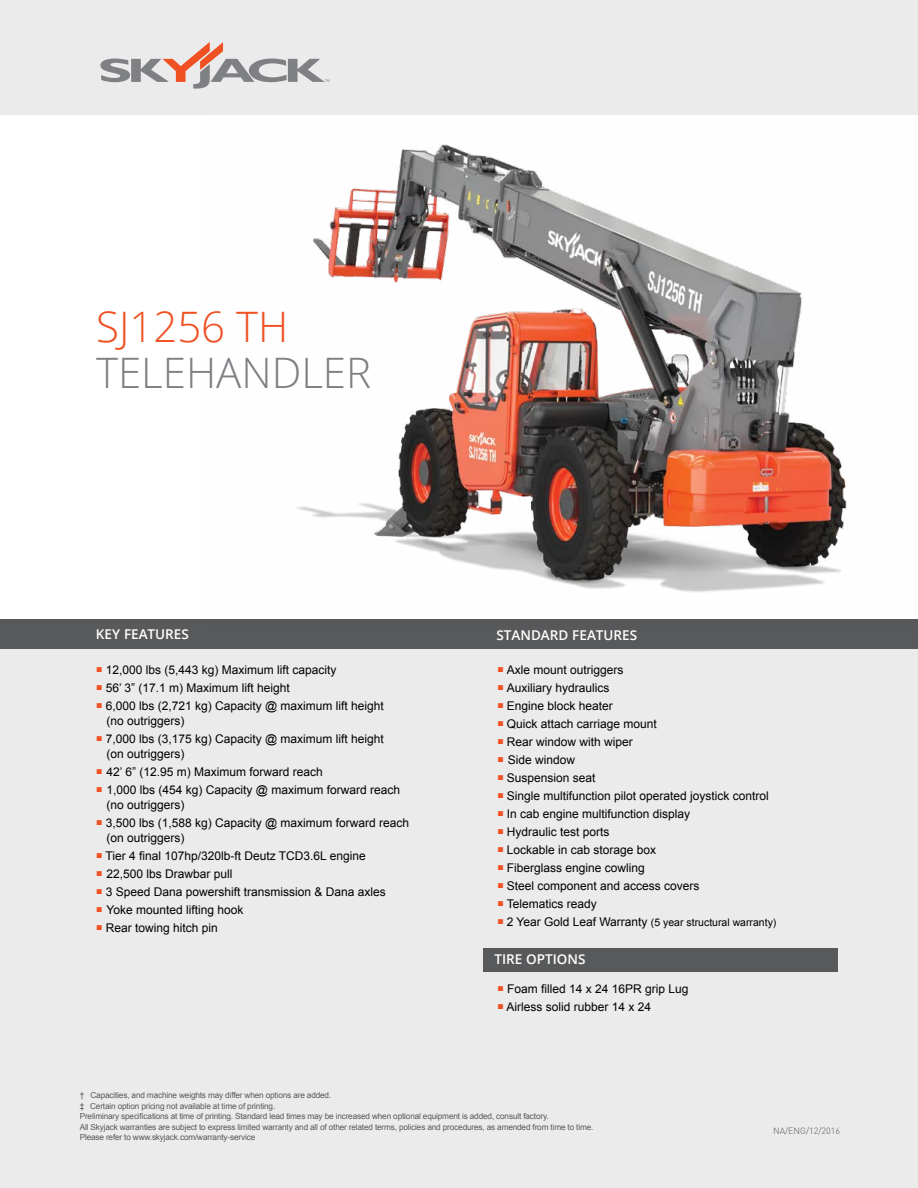
<style>
.page{position:relative;width:918px;height:1188px;background:#fff}
.page>*{position:absolute;margin:0;border:0;box-sizing:border-box;transform-origin:0 0}
.t1{font:300 42px "Open Sans";color:#7e8083}
.t2{font:300 42px "Open Sans";color:#f05123}
.t3{font:600 13.5px "Open Sans";color:#fff}
.t4{font:12px/15px "Arial";color:#000}
.t5{font:10.5px "Arial";color:#000}
.t6{font:300 9px "DIN";color:#58595b}
.t7{font:8.25px/10.5px "Arial";letter-spacing:-.02em;color:#58595b}
.s1{font-size:10.5px;color:#f05123}
.s2{color:#f05123}
.s3{font-size:12px}
</style>
<div class="page">
<div style="left:0;top:627px;width:918px;height:561px;background:#ebebec"></div>
<div style="left:0;top:620px;width:918px;height:29px;background:#58595b"></div>
<div style="left:0;top:0;width:918px;height:114px;background:#ebebec"></div>
<svg style="left:100px;top:42px;width:230px;height:47px"></svg>
<img style="left:204px;top:144px;width:714px;height:476px">
<div style="left:483px;top:948px;width:354px;height:24px;background:#58595b"></div>
<h1 class="t2" style="left:96px;top:298px;width:194px">SJ1256 TH</h1>
<h1 class="t1" style="left:96px;top:344px;width:276px">TELEHANDLER</h1>
<p class="t3" style="left:96px;top:625px;width:94px">KEY FEATURES</p>
<p class="t3" style="left:497px;top:626px;width:142px">STANDARD FEATURES</p>
<p class="t4" style="left:96px;top:662px;width:242px"><span class="s1">■</span> 12,000 lbs (5,443 kg) Maximum lift capacity</p>
<p class="t4" style="left:96px;top:680px;width:195px"><span class="s1">■</span> 56’ 3” (17.1 m) Maximum lift height</p>
<p class="t4" style="left:107px;top:698px;width:279px;text-indent:-11px"><span class="s1">■</span> 6,000 lbs (2,721 kg) Capacity @ maximum lift height (no outriggers)</p>
<p class="t4" style="left:107px;top:731px;width:279px;text-indent:-11px"><span class="s1">■</span> 7,000 lbs (3,175 kg) Capacity @ maximum lift height (on outriggers)</p>
<p class="t4" style="left:96px;top:764px;width:228px"><span class="s1">■</span> 42’ 6” (12.95 m) Maximum forward reach</p>
<p class="t4" style="left:106px;top:782px;width:295px;text-indent:-10px"><span class="s1">■</span> 1,000 lbs (454 kg) Capacity @ maximum forward reach (no outriggers)</p>
<p class="t4" style="left:107px;top:815px;width:304px;text-indent:-11px"><span class="s1">■</span> 3,500 lbs (1,588 kg) Capacity @ maximum forward reach (on outriggers)</p>
<p class="t4" style="left:96px;top:848px;width:271px"><span class="s1">■</span> Tier 4 final 107hp/320lb-ft Deutz TCD3.6L engine</p>
<p class="t4" style="left:96px;top:866px;width:138px"><span class="s1">■</span> 22,500 lbs Drawbar pull</p>
<p class="t4" style="left:96px;top:884px;width:291px"><span class="s1">■</span> 3 Speed Dana powershift transmission &amp; Dana axles</p>
<p class="t4" style="left:96px;top:902px;width:149px"><span class="s1">■</span> Yoke mounted lifting hook</p>
<p class="t4" style="left:96px;top:920px;width:123px"><span class="s1">■</span> Rear towing hitch pin</p>
<p class="t4" style="left:497px;top:662px;width:127px"><span class="s1">■</span> Axle mount outriggers</p>
<p class="t4" style="left:497px;top:680px;width:113px"><span class="s1">■</span> Auxiliary hydraulics</p>
<p class="t4" style="left:497px;top:698px;width:117px"><span class="s1">■</span> Engine block heater</p>
<p class="t4" style="left:497px;top:716px;width:161px"><span class="s1">■</span> Quick attach carriage mount</p>
<p class="t4" style="left:497px;top:734px;width:137px"><span class="s1">■</span> Rear window with wiper</p>
<p class="t4" style="left:497px;top:752px;width:79px"><span class="s1">■</span> Side window</p>
<p class="t4" style="left:497px;top:770px;width:99px"><span class="s1">■</span> Suspension seat</p>
<p class="t4" style="left:497px;top:788px;width:273px"><span class="s1">■</span> Single multifunction pilot operated joystick control</p>
<p class="t4" style="left:497px;top:806px;width:194px"><span class="s1">■</span> In cab engine multifunction display</p>
<p class="t4" style="left:497px;top:824px;width:113px"><span class="s1">■</span> Hydraulic test ports</p>
<p class="t4" style="left:497px;top:842px;width:160px"><span class="s1">■</span> Lockable in cab storage box</p>
<p class="t4" style="left:497px;top:860px;width:149px"><span class="s1">■</span> Fiberglass engine cowling</p>
<p class="t4" style="left:497px;top:878px;width:204px"><span class="s1">■</span> Steel component and access covers</p>
<p class="t4" style="left:497px;top:896px;width:101px"><span class="s1">■</span> Telematics ready</p>
<p class="t5" style="left:497px;top:915px;width:281px"><span class="s2">■</span> <span class="s3">2 Year Gold Leaf Warranty</span> (5 year structural warranty)</p>
<p class="t3" style="left:494px;top:950px;width:93px">TIRE OPTIONS</p>
<p class="t4" style="left:497px;top:981px;width:193px"><span class="s1">■</span> Foam filled 14 x 24 16PR grip Lug</p>
<p class="t4" style="left:497px;top:999px;width:155px"><span class="s1">■</span> Airless solid rubber 14 x 24</p>
<p class="t7" style="left:80px;top:1090px;width:515px">† Capacities, and machine weights may differ when options are added.<br>‡ Certain option pricing not available at time of printing.<br>Preliminary specifications at time of printing. Standard lead times may be increased when optional equipment is added, consult factory.<br>All Skyjack warranties are subject to express limited warranty and all of other related terms, policies and procedures, as amended from time to time.<br>Please refer to www.skyjack.com/warranty-service</p>
<p class="t6" style="left:773px;top:1125px;width:68px">NA/ENG/12/2016</p>
</div>
